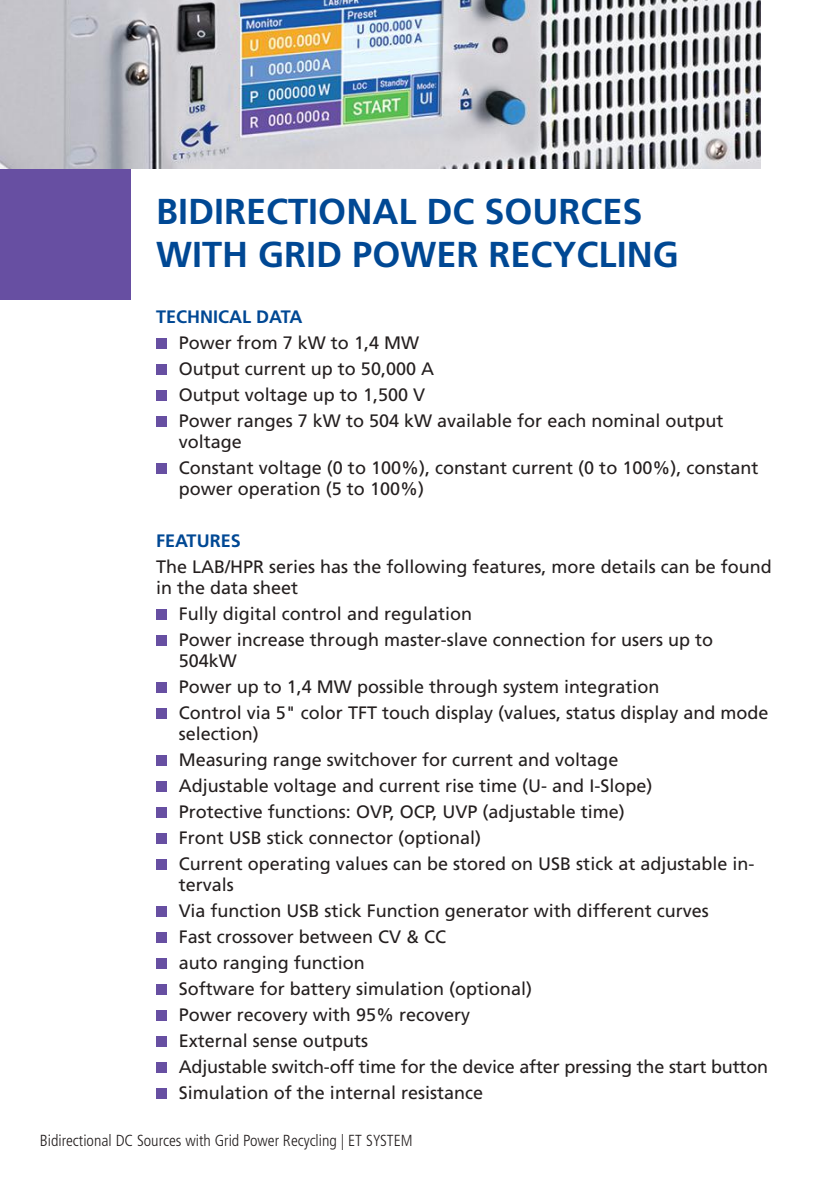
<style>
.page{position:relative;width:840px;height:1191px;background:#fff}
.page>*{position:absolute;margin:0;border:0;box-sizing:border-box;transform-origin:0 0}
.t1{font:700 36px/43.2px "Frutiger";color:#004894}
.t2{font:18px/26px "Frutiger";color:#241f1f}
.t3{font:700 18px "Frutiger";color:#004894}
.t4{font:300 condensed 16px "Frutiger";color:#241f1f}
</style>
<div class="page">
<img style="left:0;top:0;width:760px;height:169px">
<div style="left:156px;top:338px;width:11px;height:11px;background:#674fa2"></div>
<div style="left:156px;top:609px;width:11px;height:11px;background:#674fa2"></div>
<div style="left:156px;top:364px;width:11px;height:11px;background:#674fa2"></div>
<div style="left:156px;top:390px;width:11px;height:11px;background:#674fa2"></div>
<div style="left:156px;top:416px;width:11px;height:11px;background:#674fa2"></div>
<div style="left:156px;top:463px;width:11px;height:11px;background:#674fa2"></div>
<div style="left:156px;top:635px;width:11px;height:11px;background:#674fa2"></div>
<div style="left:156px;top:682px;width:11px;height:11px;background:#674fa2"></div>
<div style="left:156px;top:708px;width:11px;height:11px;background:#674fa2"></div>
<div style="left:156px;top:755px;width:11px;height:11px;background:#674fa2"></div>
<div style="left:156px;top:781px;width:11px;height:11px;background:#674fa2"></div>
<div style="left:156px;top:807px;width:11px;height:11px;background:#674fa2"></div>
<div style="left:156px;top:833px;width:11px;height:11px;background:#674fa2"></div>
<div style="left:156px;top:859px;width:11px;height:11px;background:#674fa2"></div>
<div style="left:156px;top:906px;width:11px;height:11px;background:#674fa2"></div>
<div style="left:156px;top:932px;width:11px;height:11px;background:#674fa2"></div>
<div style="left:156px;top:958px;width:11px;height:11px;background:#674fa2"></div>
<div style="left:156px;top:984px;width:11px;height:11px;background:#674fa2"></div>
<div style="left:156px;top:1010px;width:11px;height:11px;background:#674fa2"></div>
<div style="left:156px;top:1036px;width:11px;height:11px;background:#674fa2"></div>
<div style="left:156px;top:1062px;width:11px;height:11px;background:#674fa2"></div>
<div style="left:156px;top:1088px;width:11px;height:11px;background:#674fa2"></div>
<div style="left:0;top:169px;width:130px;height:130px;background:#674fa2"></div>
<h1 class="t1" style="left:156px;top:192px;width:524px">BIDIRECTIONAL DC SOURCES<br>WITH GRID POWER RECYCLING</h1>
<p class="t3" style="left:156px;top:309px;width:148px">TECHNICAL DATA</p>
<p class="t2" style="left:179px;top:331px;width:546px">Power from 7 kW to 1,4 MW<br>Output current up to 50,000 A<br>Output voltage up to 1,500 V<br>Power ranges 7 kW to 504 kW available for each nominal output</p>
<p class="t2" style="left:179px;top:430px;width:581px">voltage<br>Constant voltage (0 to 100%), constant current (0 to 100%), constant</p>
<p class="t2" style="left:179px;top:477px;width:247px">power operation (5 to 100%)</p>
<p class="t3" style="left:156px;top:533px;width:86px">FEATURES</p>
<p class="t2" style="left:156px;top:557px;width:617px;line-height:21px">The LAB/HPR series has the following features, more details can be found in the data sheet</p>
<p class="t2" style="left:179px;top:602px;width:535px">Fully digital control and regulation<br>Power increase through master-slave connection for users up to</p>
<p class="t2" style="left:179px;top:649px;width:591px">504kW<br>Power up to 1,4 MW possible through system integration<br>Control via 5" color TFT touch display (values, status display and mode</p>
<p class="t2" style="left:179px;top:722px;width:577px">selection)<br>Measuring range switchover for current and voltage<br>Adjustable voltage and current rise time (U- and I-Slope)<br>Protective functions: OVP, OCP, UVP (adjustable time)<br>Front USB stick connector (optional)<br>Current operating values can be stored on USB stick at adjustable in-</p>
<p class="t2" style="left:179px;top:873px;width:590px">tervals<br>Via function USB stick Function generator with different curves<br>Fast crossover between CV &amp; CC<br>auto ranging function<br>Software for battery simulation (optional)<br>Power recovery with 95% recovery<br>External sense outputs<br>Adjustable switch-off time for the device after pressing the start button Simulation of the internal resistance</p>
<p class="t4" style="left:40px;top:1134px;width:374px">Bidirectional DC Sources with Grid Power Recycling | ET SYSTEM</p>
</div>
